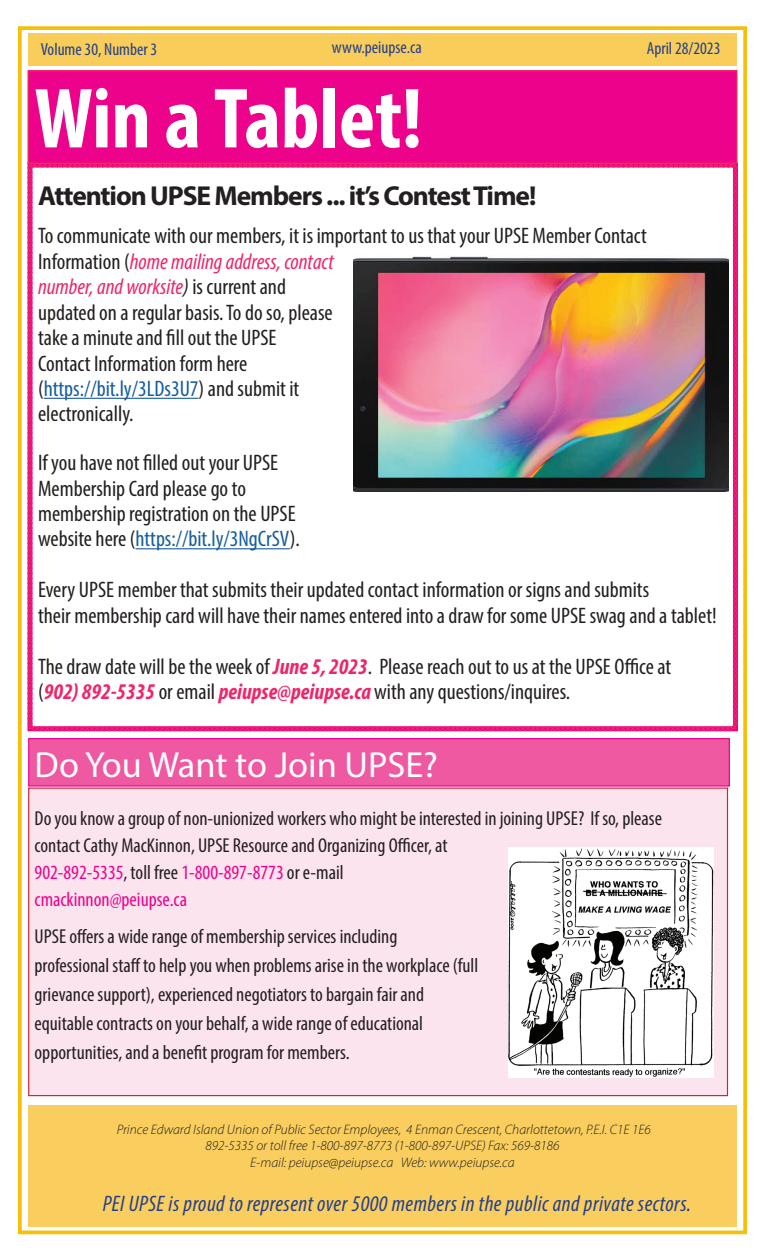
<style>
.page{position:relative;width:765px;height:1260px;background:#fff}
.page>*{position:absolute;margin:0;border:0;box-sizing:border-box;transform-origin:0 0}
.t1{font:700 condensed 86.25px "Myriad Pro";color:#fff}
.t2{font:36.38px "Myriad Pro";color:#fff}
.t3{font:700 27.5px "Myriad Pro";letter-spacing:-.04em;color:#231f20}
.t4{font:condensed 22.5px/25.5px "Myriad Pro";color:#231f20}
.t5{font:italic condensed 22.5px "Myriad Pro";letter-spacing:.02em;color:#253f8e}
.t6{font:condensed 20.12px/29.1px "Myriad Pro";color:#231f20}
.t7{font:condensed 17.5px "Myriad Pro";color:#253f8e}
.t8{font:italic 300 13.75px/16.5px "Myriad Pro";color:#231f20;text-align:center}
.s1{font-style:italic;color:#ed2769}
.s2{font-style:italic}
.s3{color:#175d9e}
.s4{font-weight:700;font-style:italic;color:#ed2769}
.s5{color:#ed028c}
</style>
<div class="page">
<div style="left:18px;top:26px;width:729px;height:1208px;border:4px solid #f5c00b"></div>
<div style="left:28px;top:33px;width:709px;height:33px;background:#f8cd59"></div>
<div style="left:28px;top:1105px;width:709px;height:122px;background:#f9ce5e"></div>
<svg style="left:27px;top:162px;width:711px;height:570px"></svg>
<div style="left:28px;top:71px;width:709px;height:92px;background:#ed028c"></div>
<div style="left:28px;top:70px;width:710px;height:94px;border:1px solid #ee2a58"></div>
<img style="left:354px;top:256px;width:374px;height:235px">
<div style="left:29px;top:788px;width:699px;height:308px;background:#fce4ee"></div>
<div style="left:29px;top:739px;width:700px;height:47px;background:#ef59a1"></div>
<div style="left:28px;top:738px;width:702px;height:49px;border:1px solid #ed028c"></div>
<img style="left:508px;top:847px;width:205px;height:230px">
<p class="t7" style="left:41px;top:39px;width:118px">Volume 30, Number 3</p>
<p class="t7" style="left:332px;top:37px;width:91px">www.peiupse.ca</p>
<p class="t7" style="left:647px;top:38px;width:75px">April 28/2023</p>
<h1 class="t1" style="left:34px;top:65px;width:389px">Win a Tablet!</h1>
<p class="t3" style="left:38px;top:178px;width:500px">Attention UPSE Members ... it’s Contest Time!</p>
<p class="t4" style="left:38px;top:223px;width:610px">To communicate with our members, it is important to us that your UPSE Member Contact Information (<span class="s1">home mailing address, contact<br>number, and worksite</span><span class="s2">)</span> is current and<br>updated on a regular basis. To do so, please<br>take a minute and fill out the UPSE<br>Contact Information form here<br>(<span class="s3">https://bit.ly/3LDs3U7</span>) and submit it<br>electronically.</p>
<p class="t4" style="left:38px;top:450px;width:263px">If you have not filled out your UPSE Membership Card please go to membership registration on the UPSE website here (<span class="s3">https://bit.ly/3NgCrSV</span>).</p>
<p class="t4" style="left:38px;top:577px;width:680px">Every UPSE member that submits their updated contact information or signs and submits<br>their membership card will have their names entered into a draw for some UPSE swag and a tablet!</p>
<p class="t4" style="left:38px;top:654px;width:635px">The draw date will be the week of <span class="s4">June 5, 2023</span>. Please reach out to us at the UPSE Office at (<span class="s4">902) 892-5335</span> or email <span class="s4">peiupse@peiupse.ca</span> with any questions/inquires.</p>
<h2 class="t2" style="left:35px;top:743px;width:405px">Do You Want to Join UPSE?</h2>
<p class="t6" style="left:35px;top:805px;width:629px;line-height:26.9px">Do you know a group of non-unionized workers who might be interested in joining UPSE? If so, please contact Cathy MacKinnon, UPSE Resource and Organizing Officer, at<br><span class="s5">902-892-5335</span>, toll free <span class="s5">1-800-897-8773</span> or e-mail<br><span class="s5">cmackinnon@peiupse.ca</span></p>
<p class="t6" style="left:35px;top:921px;width:445px">UPSE offers a wide range of membership services including<br>professional staff to help you when problems arise in the workplace (full grievance support), experienced negotiators to bargain fair and equitable contracts on your behalf, a wide range of educational opportunities, and a benefit program for members.</p>
<p class="t8" style="left:117px;top:1121px;width:536px">Prince Edward Island Union of Public Sector Employees, 4 Enman Crescent, Charlottetown, P.E.I. C1E 1E6<br>892-5335 or toll free 1-800-897-8773 (1-800-897-UPSE) Fax: 569-8186<br>E-mail: peiupse@peiupse.ca Web: www.peiupse.ca</p>
<p class="t5" style="left:103px;top:1190px;width:590px">PEI UPSE is proud to represent over 5000 members in the public and private sectors.</p>
</div>
